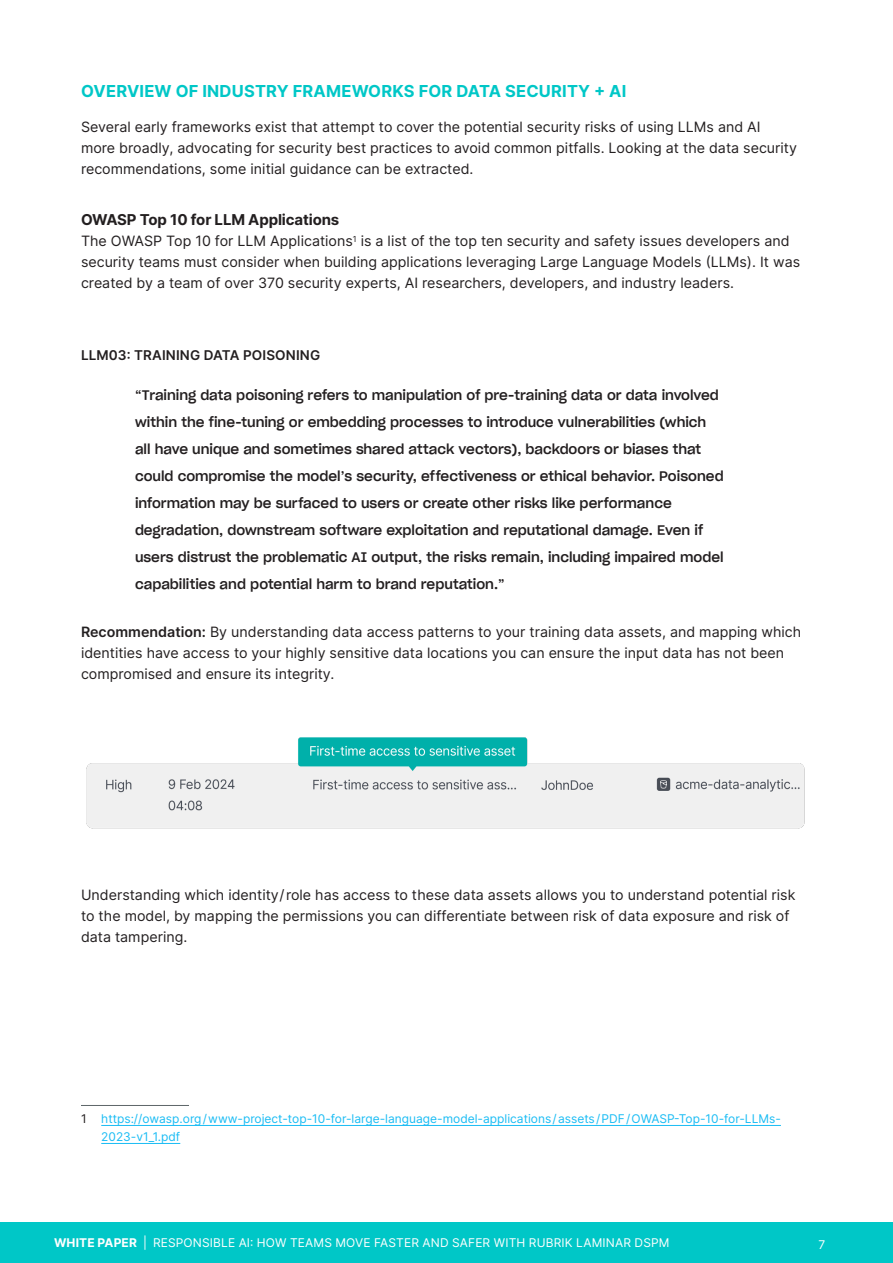
<style>
.page{position:relative;width:893px;height:1263px;background:#fff}
.page>*{position:absolute;margin:0;border:0;box-sizing:border-box;transform-origin:0 0}
.t1{font:700 16.5px "Inter";letter-spacing:.01em;color:#00c7c7}
.t2{font:700 15px "Inter";letter-spacing:-.01em;color:#231f20}
.txt{font:14.25px/21px "Inter";color:#231f20}
.txt_nested_semi_bold{font:14.25px/21px "Inter";color:#231f20}
.quote{font:13.5px/27px "Sharp Grotesk Medium 20";color:#231f20}
.H4_X-TOC{font:600 13.5px "Inter";letter-spacing:.01em;color:#231f20}
.Footnotes{font:12px/18px "Inter";color:#19bcf4}
.t3{font:12px "Inter";letter-spacing:.01em;color:#fff}
.t4{font:700 12px "Inter";color:#fff}
.s1{font-weight:600}
.s2{color:#231f20}
.s3{font-weight:700}
</style>
<div class="page">
<div style="left:0;top:1222px;width:893px;height:41px;background:#00c7c7"></div>
<hr style="left:81px;top:1105px;width:108px;height:1px;background:#5d6569">
<hr style="left:101px;top:1125px;width:680px;height:1px;background:#19bcf4">
<hr style="left:101px;top:1143px;width:79px;height:1px;background:#19bcf4">
<img style="left:86px;top:737px;width:719px;height:92px">
<h1 class="t1" style="left:81px;top:79px;width:547px">OVERVIEW OF INDUSTRY FRAMEWORKS FOR DATA SECURITY + AI</h1>
<p class="txt" style="left:81px;top:115px;width:717px">Several early frameworks exist that attempt to cover the potential security risks of using LLMs and AI more broadly, advocating for security best practices to avoid common pitfalls. Looking at the data security recommendations, some initial guidance can be extracted.</p>
<h3 class="t2" style="left:81px;top:209px;width:260px">OWASP Top 10 for LLM Applications</h3>
<p class="txt" style="left:81px;top:230px;width:721px">The OWASP Top 10 for LLM Applications<sup>1</sup> is a list of the top ten security and safety issues developers and security teams must consider when building applications leveraging Large Language Models (LLMs). It was created by a team of over 370 security experts, AI researchers, developers, and industry leaders.</p>
<p class="H4_X-TOC" style="left:81px;top:345px;width:241px">LLM03: TRAINING DATA POISONING</p>
<p class="quote" style="left:135px;top:381px;width:590px">“Training data poisoning refers to manipulation of pre-training data or data involved within the fine-tuning or embedding processes to introduce vulnerabilities (which all have unique and sometimes shared attack vectors), backdoors or biases that could compromise the model’s security, effectiveness or ethical behavior. Poisoned information may be surfaced to users or create other risks like performance degradation, downstream software exploitation and reputational damage. Even if users distrust the problematic AI output, the risks remain, including impaired model capabilities and potential harm to brand reputation.”</p>
<p class="txt_nested_semi_bold" style="left:81px;top:621px;width:722px"><span class="s1">Recommendation:</span> By understanding data access patterns to your training data assets, and mapping which identities have access to your highly sensitive data locations you can ensure the input data has not been compromised and ensure its integrity.</p>
<p class="txt" style="left:81px;top:884px;width:716px">Understanding which identity/role has access to these data assets allows you to understand potential risk to the model, by mapping the permissions you can differentiate between risk of data exposure and risk of data tampering.</p>
<p class="Footnotes" style="left:101px;top:1110px;width:681px;text-indent:-20px"><span class="s2">1</span> https://owasp.org/www-project-top-10-for-large-language-model-applications/assets/PDF/OWASP-Top-10-for-LLMs-<br>2023-v1_1.pdf</p>
<p class="t4" style="left:54px;top:1234px;width:53px">White pap</p>
<p class="t3" style="left:122px;top:1234px;width:48px"><span class="s3">er</span> | Responsi</p>
<p class="t3" style="left:213px;top:1234px;width:62px">ble AI: Howteamsmo</p>
<p class="t3" style="left:355px;top:1234px;width:16px">vefasterandsaferwith</p>
<p class="t3" style="left:529px;top:1234px;width:63px">Rubrik Laminar</p>
<p class="t3" style="left:635px;top:1234px;width:36px">DSPM</p>
<p class="t3" style="left:819px;top:1235px;width:8px">7</p>
</div>
